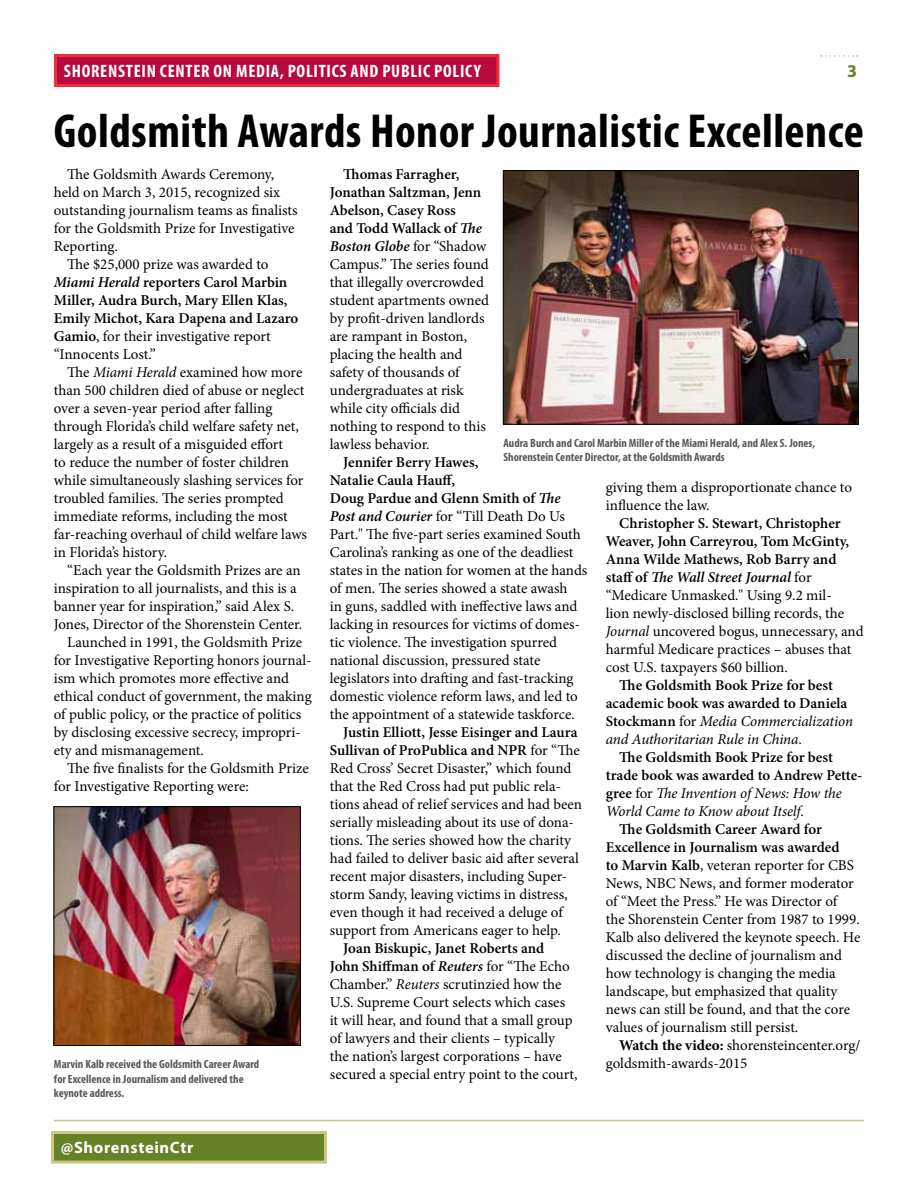
<style>
.page{position:relative;width:918px;height:1188px;background:#fff}
.page>*{position:absolute;margin:0;border:0;box-sizing:border-box;transform-origin:0 0}
.t1{font:700 condensed 48px "Myriad Pro";letter-spacing:.01em;color:#000}
.t2{font:700 condensed 18px "Myriad Pro";letter-spacing:.04em;color:#fff}
.t3{font:700 18px "Myriad Pro";color:#648326}
.t4{font:700 16.5px "Myriad Pro";letter-spacing:.04em;color:#fff}
.t5{font:15px/18px "Minion Pro";color:#000}
.t6{font:600 15px/18px "Minion Pro";color:#000}
.t7{font:italic 15px "Minion Pro";letter-spacing:-.01em;color:#000}
.t8{font:700 condensed 12px/14.4px "Myriad Pro";color:#58595b}
.s1{font-style:italic}
.s2{font-weight:600}
.s3{font-weight:600;font-style:italic}
.s4{font-weight:400}
.s5{font-weight:400;font-style:italic}
.s6{font-weight:600;font-style:normal}
.s7{font-style:normal}
.s8{font-weight:700}
</style>
<div class="page">
<div style="left:56px;top:56px;width:442px;height:30px;background:#ba093e"></div>
<div style="left:54px;top:54px;width:446px;height:33px;border:3px solid #ee3137"></div>
<hr style="left:54px;top:1120px;width:810px;height:1px;background:#cfc580">
<svg style="left:821px;top:55px;width:37px;height:2px"></svg>
<svg style="left:51px;top:1131px;width:276px;height:33px;background:#7b913a"></svg>
<img style="left:505px;top:172px;width:352px;height:250px">
<div style="left:503px;top:170px;width:356px;height:254px;border:1px solid #000"></div>
<img style="left:56px;top:808px;width:243px;height:236px">
<div style="left:54px;top:806px;width:247px;height:240px;border:1px solid #000"></div>
<p class="t2" style="left:64px;top:60px;width:297px">Shorenstein Center on Media, Politics and</p>
<p class="t2" style="left:382px;top:60px;width:100px">Public Policy</p>
<p class="t3" style="left:847px;top:59px;width:11px">3</p>
<h1 class="t1" style="left:54px;top:101px;width:812px">Goldsmith Awards Honor Journalistic Excellence</h1>
<p class="t5" style="left:67px;top:165px;width:208px">The Goldsmith Awards Ceremony,</p>
<p class="t5" style="left:54px;top:183px;width:228px">held on March 3, 2015, recognized six</p>
<p class="t5" style="left:54px;top:201px;width:245px">outstanding journalism teams as finalists</p>
<p class="t5" style="left:54px;top:219px;width:242px">for the Goldsmith Prize for Investigative</p>
<p class="t5" style="left:54px;top:237px;width:66px">Reporting.</p>
<p class="t5" style="left:67px;top:255px;width:203px">The $25,000 prize was awarded to</p>
<p class="t6" style="left:54px;top:273px;width:235px"><span class="s1">Miami Herald</span> reporters Carol Marbin</p>
<p class="t6" style="left:54px;top:291px;width:235px">Miller, Audra Burch, Mary Ellen Klas,</p>
<p class="t6" style="left:54px;top:309px;width:246px">Emily Michot, Kara Dapena and Lazaro</p>
<p class="t5" style="left:54px;top:327px;width:219px"><span class="s2">Gamio</span>, for their investigative report</p>
<p class="t5" style="left:54px;top:345px;width:104px">“Innocents Lost.”</p>
<p class="t5" style="left:67px;top:363px;width:237px">The <span class="s1">Miami Herald</span> examined how more</p>
<p class="t5" style="left:54px;top:381px;width:252px">than 500 children died of abuse or neglect</p>
<p class="t5" style="left:54px;top:399px;width:220px">over a seven-year period after falling</p>
<p class="t5" style="left:54px;top:417px;width:247px">through Florida’s child welfare safety net,</p>
<p class="t5" style="left:54px;top:435px;width:231px">largely as a result of a misguided effort</p>
<p class="t5" style="left:54px;top:453px;width:237px">to reduce the number of foster children</p>
<p class="t5" style="left:54px;top:471px;width:251px">while simultaneously slashing services for</p>
<p class="t5" style="left:54px;top:489px;width:232px">troubled families. The series prompted</p>
<p class="t5" style="left:54px;top:507px;width:235px">immediate reforms, including the most</p>
<p class="t5" style="left:54px;top:525px;width:255px">far-reaching overhaul of child welfare laws</p>
<p class="t5" style="left:54px;top:543px;width:115px">in Florida’s history.</p>
<p class="t5" style="left:67px;top:561px;width:235px">“Each year the Goldsmith Prizes are an</p>
<p class="t5" style="left:54px;top:579px;width:245px">inspiration to all journalists, and this is a</p>
<p class="t5" style="left:54px;top:597px;width:242px">banner year for inspiration,” said Alex S.</p>
<p class="t5" style="left:54px;top:615px;width:250px">Jones, Director of the Shorenstein Center.</p>
<p class="t5" style="left:67px;top:633px;width:236px">Launched in 1991, the Goldsmith Prize</p>
<p class="t5" style="left:54px;top:651px;width:259px">for Investigative Reporting honors journal-</p>
<p class="t5" style="left:54px;top:669px;width:237px">ism which promotes more effective and</p>
<p class="t5" style="left:54px;top:687px;width:259px">ethical conduct of government, the making</p>
<p class="t5" style="left:54px;top:705px;width:249px">of public policy, or the practice of politics</p>
<p class="t5" style="left:54px;top:723px;width:249px">by disclosing excessive secrecy, impropri-</p>
<p class="t5" style="left:54px;top:741px;width:152px">ety and mismanagement.</p>
<p class="t5" style="left:67px;top:759px;width:243px">The five finalists for the Goldsmith Prize</p>
<p class="t5" style="left:54px;top:777px;width:197px">for Investigative Reporting were:</p>
<p class="t8" style="left:54px;top:1057px;width:207px">Marvin Kalb received the Goldsmith Career Award for Excellence in Journalism and delivered the keynote address.</p>
<p class="t4" style="left:61px;top:1137px;width:134px">@ShorensteinCtr</p>
<p class="t5" style="left:330px;top:165px;width:161px;text-indent:14px"><span class="s2">Thomas Farragher,<br>Jonathan Saltzman, Jenn<br>Abelson, Casey Ross<br>and Todd Wallack of</span> <span class="s3">The<br>Boston Globe</span> for “Shadow<br>Campus.” The series found that illegally overcrowded student apartments owned by profit-driven landlords are rampant in Boston, placing the health and safety of thousands of undergraduates at risk while city officials did nothing to respond to this lawless behavior.</p>
<p class="t5" style="left:330px;top:453px;width:259px;text-indent:14px"><span class="s2">Jennifer Berry Hawes,<br>Natalie Caula Hauff,<br>Doug Pardue and Glenn Smith of</span> <span class="s3">The Post and Courier</span> for “Till Death Do Us Part." The five-part series examined South Carolina’s ranking as one of the deadliest states in the nation for women at the hands of men. The series showed a state awash<br>in guns, saddled with ineffective laws and lacking in resources for victims of domes&shy;tic violence. The investigation spurred national discussion, pressured state legislators into drafting and fast-tracking domestic violence reform laws, and led to the appointment of a statewide taskforce.</p>
<p class="t5" style="left:330px;top:723px;width:254px;text-indent:14px"><span class="s2">Justin Elliott, Jesse Eisinger and Laura Sullivan of ProPublica and NPR</span> for “The Red Cross’ Secret Disaster,” which found that the Red Cross had put public rela&shy;tions ahead of relief services and had been serially misleading about its use of dona&shy;tions. The series showed how the charity had failed to deliver basic aid after several recent major disasters, including Super&shy;storm Sandy, leaving victims in distress, even though it had received a deluge of support from Americans eager to help.</p>
<p class="t5" style="left:330px;top:939px;width:249px;text-indent:14px"><span class="s2">Joan Biskupic, Janet Roberts and<br>John Shiffman of</span> <span class="s3">Reuters</span> for “The Echo Chamber.” <span class="s1">Reuters</span> scrutinzied how the U.S. Supreme Court selects which cases<br>it will hear, and found that a small group of lawyers and their clients – typically the nation’s largest corporations – have secured a special entry point to the court,</p>
<p class="t8" style="left:503px;top:436px;width:313px">Audra Burch and Carol Marbin Miller of the Miami Herald, and Alex S. Jones,<br>Shorenstein Center Director, at the Goldsmith Awards</p>
<p class="t5" style="left:606px;top:479px;width:248px">giving them a disproportionate chance to influence the law.</p>
<p class="t5" style="left:606px;top:515px;width:259px;text-indent:14px"><span class="s2">Christopher S. Stewart, Christopher Weaver, John Carreyrou, Tom McGinty, Anna Wilde Mathews, Rob Barry and staff of</span> <span class="s3">The Wall Street Journal</span> for “Medicare Unmasked." Using 9.2 mil-<br>lion newly-disclosed billing records, the <span class="s1">Journal</span> uncovered bogus, unnecessary, and harmful Medicare practices – abuses that cost U.S. taxpayers $60 billion.</p>
<p class="t6" style="left:606px;top:676px;width:249px;text-indent:14px">The Goldsmith Book Prize for best academic book was awarded to Daniela Stockmann <span class="s4">for</span> <span class="s5">Media Commercialization and Authoritarian Rule in China</span><span class="s4">.</span></p>
<p class="t6" style="left:619px;top:748px;width:215px">The Goldsmith Book Prize for best</p>
<p class="t6" style="left:606px;top:766px;width:258px">trade book was awarded to Andrew Pette-</p>
<p class="t7" style="left:606px;top:783px;width:238px"><span class="s6">gree</span> <span class="s7">for</span> The Invention of News: How the</p>
<p class="t7" style="left:606px;top:801px;width:200px">World Came to Know about Itself<span class="s7">.</span></p>
<p class="t6" style="left:619px;top:820px;width:204px">The Goldsmith Career Award for</p>
<p class="t6" style="left:606px;top:838px;width:235px">Excellence in Journalism was awarded</p>
<p class="t5" style="left:606px;top:857px;width:250px"><span class="s2">to Marvin Kalb</span>, veteran reporter for CBS</p>
<p class="t5" style="left:606px;top:875px;width:249px">News, NBC News, and former moderator</p>
<p class="t5" style="left:606px;top:893px;width:233px">of “Meet the Press.” He was Director of</p>
<p class="t5" style="left:606px;top:911px;width:255px">the Shorenstein Center from 1987 to 1999.</p>
<p class="t5" style="left:606px;top:929px;width:256px">Kalb also delivered the keynote speech. He</p>
<p class="t5" style="left:606px;top:947px;width:238px">discussed the decline of journalism and</p>
<p class="t5" style="left:606px;top:965px;width:231px">how technology is changing the media</p>
<p class="t5" style="left:606px;top:983px;width:233px">landscape, but emphasized that quality</p>
<p class="t5" style="left:606px;top:1001px;width:246px">news can still be found, and that the core</p>
<p class="t5" style="left:606px;top:1019px;width:194px">values of journalism still persist.</p>
<p class="t5" style="left:619px;top:1037px;width:243px"><span class="s8">Watch the video:</span> shorensteincenter.org/</p>
<p class="t5" style="left:606px;top:1055px;width:143px">goldsmith-awards-2015</p>
</div>
